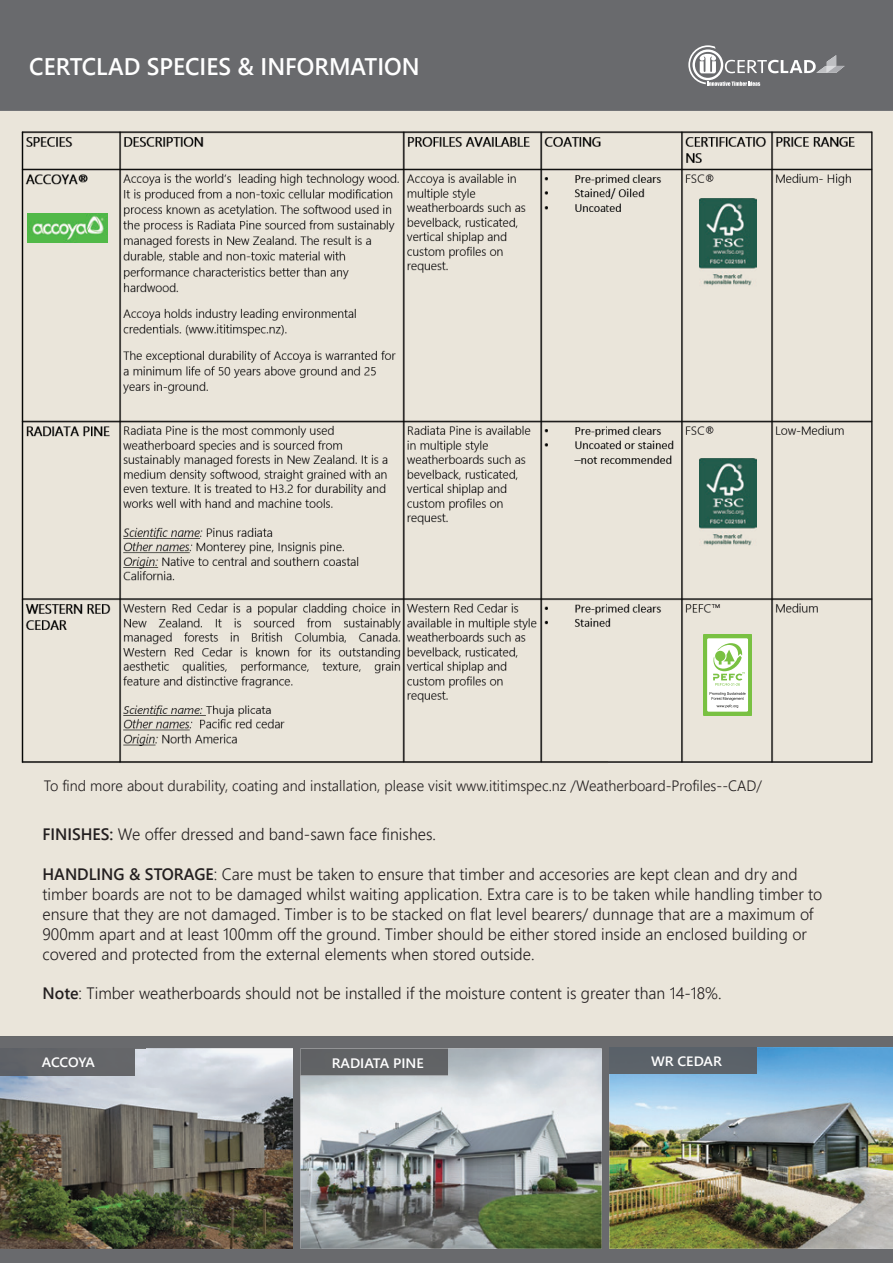
<style>
.page{position:relative;width:893px;height:1263px;background:#fff}
.page>*{position:absolute;margin:0;border:0;box-sizing:border-box;transform-origin:0 0}
.t1{font:600 24px "Segoe UI";color:#fff}
.t2{font:300 16.5px/19.8px "Segoe UI";color:#231f20}
.t3{font:300 15px "Segoe UI";color:#231f20}
.t4{font:600 13.65px "Segoe UI";color:#fff;scale:1.04 1}
.t5{font:600 13.5px "Segoe UI";letter-spacing:-.015em;color:#fff;scale:1.05 1}
.t6{font:600 13.5px "Segoe UI";letter-spacing:-.015em;color:#fff;scale:1.04 1}
.s1{font-weight:600}
</style>
<div class="page">
<div style="left:0;top:111px;width:893px;height:925px;background:#eae5da"></div>
<div style="left:0;top:1037px;width:893px;height:226px;background:#696a6d"></div>
<hr style="left:0;top:1036px;width:893px;height:1px;background:#676869">
<img style="left:609px;top:1047px;width:284px;height:202px">
<div style="left:609px;top:1047px;width:148px;height:26px;background:#5b6269"></div>
<img style="left:0;top:1049px;width:293px;height:200px">
<hr style="left:0;top:1048px;width:135px;height:1px;background:#48494a">
<div style="left:0;top:1049px;width:135px;height:26px;background:#646569"></div>
<img style="left:301px;top:1048px;width:301px;height:201px">
<div style="left:301px;top:1048px;width:147px;height:27px;background:#616365"></div>
<div style="left:0;top:0;width:893px;height:111px;background:#696a6d"></div>
<img style="left:21px;top:130px;width:585px;height:580px">
<img style="left:606px;top:130px;width:267px;height:633px">
<img style="left:21px;top:710px;width:587px;height:53px">
<img style="left:28px;top:214px;width:80px;height:28px">
<img style="left:699px;top:199px;width:57px;height:87px">
<svg style="left:703px;top:634px;width:49px;height:81px"></svg>
<img style="left:699px;top:458px;width:57px;height:88px">
<svg style="left:688px;top:45px;width:157px;height:41px;background:#86878a"></svg>
<h1 class="t1" style="left:29px;top:44px;width:392px">CERTCLAD SPECIES &amp; INFORMATION</h1>
<p class="t3" style="left:44px;top:771px;width:719px">To find more about durability, coating and installation, please visit www.ititimspec.nz /Weatherboard-Profiles--CAD/</p>
<p class="t2" style="left:43px;top:823px;width:395px"><span class="s1">FINISHES:</span> We offer dressed and band-sawn face finishes.</p>
<p class="t2" style="left:43px;top:863px;width:781px"><span class="s1">HANDLING &amp; STORAGE</span>: Care must be taken to ensure that timber and accesories are kept clean and dry and timber boards are not to be damaged whilst waiting application. Extra care is to be taken while handling timber to ensure that they are not damaged. Timber is to be stacked on flat level bearers/ dunnage that are a maximum of 900mm apart and at least 100mm off the ground. Timber should be either stored inside an enclosed building or covered and protected from the external elements when stored outside.</p>
<p class="t2" style="left:43px;top:982px;width:681px"><span class="s1">Note</span>: Timber weatherboards should not be installed if the moisture content is greater than 14-18%.</p>
<p class="t6" style="left:42px;top:1049px;width:53px">ACCOYA</p>
<p class="t4" style="left:332px;top:1050px;width:90px">RADIATA PINE</p>
<p class="t5" style="left:651px;top:1049px;width:69px">WR CEDAR</p>
</div>
